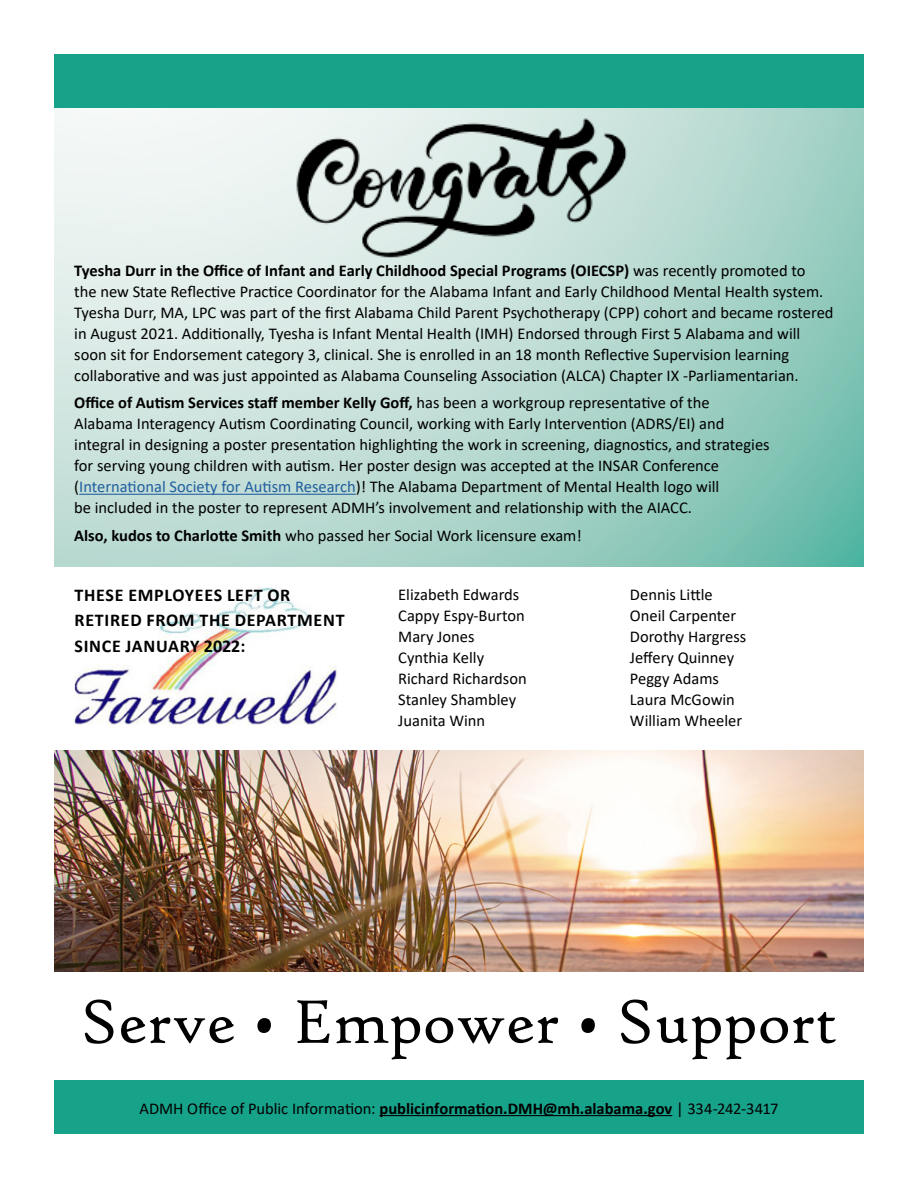
<style>
.page{position:relative;width:918px;height:1188px;background:#fff}
.page>*{position:absolute;margin:0;border:0;box-sizing:border-box;transform-origin:0 0}
.t1{font:66px "High Tower Text";color:#000}
.t2{font:700 18px/25.5px "Calibri";letter-spacing:.04em;color:#000}
.t3{font:16.5px/21px "Calibri";color:#000}
.s1{font-weight:700}
.s2{color:#215e9e}
.s3{font-size:56.55px}
</style>
<div class="page">
<div style="left:54px;top:54px;width:810px;height:54px;background:#17a28a"></div>
<div style="left:54px;top:1080px;width:810px;height:54px;background:#17a28a"></div>
<svg style="left:54px;top:108px;width:810px;height:459px;background:#b8dbd2"></svg>
<img style="left:54px;top:750px;width:810px;height:222px">
<hr style="left:379px;top:1115px;width:293px;height:1px;background:#000">
<hr style="left:79px;top:494px;width:277px;height:1px;background:#215e9e">
<svg style="left:74px;top:587px;width:264px;height:138px"></svg>
<img style="left:244px;top:108px;width:432px;height:162px">
<p class="t3" style="left:74px;top:259px;width:761px"><span class="s1">Tyesha Durr in the Office of Infant and Early Childhood Special Programs (OIECSP)</span> was recently promoted to<br>the new State Reflective Practice Coordinator for the Alabama Infant and Early Childhood Mental Health system.<br>Tyesha Durr, MA, LPC was part of the first Alabama Child Parent Psychotherapy (CPP) cohort and became rostered in August 2021. Additionally, Tyesha is Infant Mental Health (IMH) Endorsed through First 5 Alabama and will soon sit for Endorsement category 3, clinical. She is enrolled in an 18 month Reflective Supervision learning collaborative and was just appointed as Alabama Counseling Association (ALCA) Chapter IX -Parliamentarian.</p>
<p class="t3" style="left:74px;top:392px;width:697px"><span class="s1">Office of Autism Services staff member Kelly Goff,</span> has been a workgroup representative of the Alabama Interagency Autism Coordinating Council, working with Early Intervention (ADRS/EI) and integral in designing a poster presentation highlighting the work in screening, diagnostics, and strategies for serving young children with autism. Her poster design was accepted at the INSAR Conference (<span class="s2">International Society for Autism Research</span>)! The Alabama Department of Mental Health logo will<br>be included in the poster to represent ADMH’s involvement and relationship with the AIACC.</p>
<p class="t3" style="left:74px;top:525px;width:509px"><span class="s1">Also, kudos to Charlotte Smith</span> who passed her Social Work licensure exam!</p>
<p class="t2" style="left:75px;top:582px;width:271px">THESE EMPLOYEES LEFT OR<br>RETIRED FROM THE DEPARTMENT<br>SINCE JANUARY 2022:</p>
<p class="t3" style="left:398px;top:583px;width:130px">Elizabeth Edwards<br>Cappy Espy-Burton<br>Mary Jones<br>Cynthia Kelly<br>Richard Richardson<br>Stanley Shambley<br>Juanita Winn</p>
<p class="t3" style="left:630px;top:583px;width:118px">Dennis Little<br>Oneil Carpenter<br>Dorothy Hargress<br>Jeffery Quinney<br>Peggy Adams<br>Laura McGowin<br>William Wheeler</p>
<h1 class="t1" style="left:80px;top:984px;width:759px">Serve <span class="s3">•</span> Empower <span class="s3">•</span> Support</h1>
<p class="t3" style="left:140px;top:1097px;width:640px">ADMH Office of Public Information: <span class="s1">publicinformation.DMH@mh.alabama.gov</span> | 334-242-3417</p>
</div>
